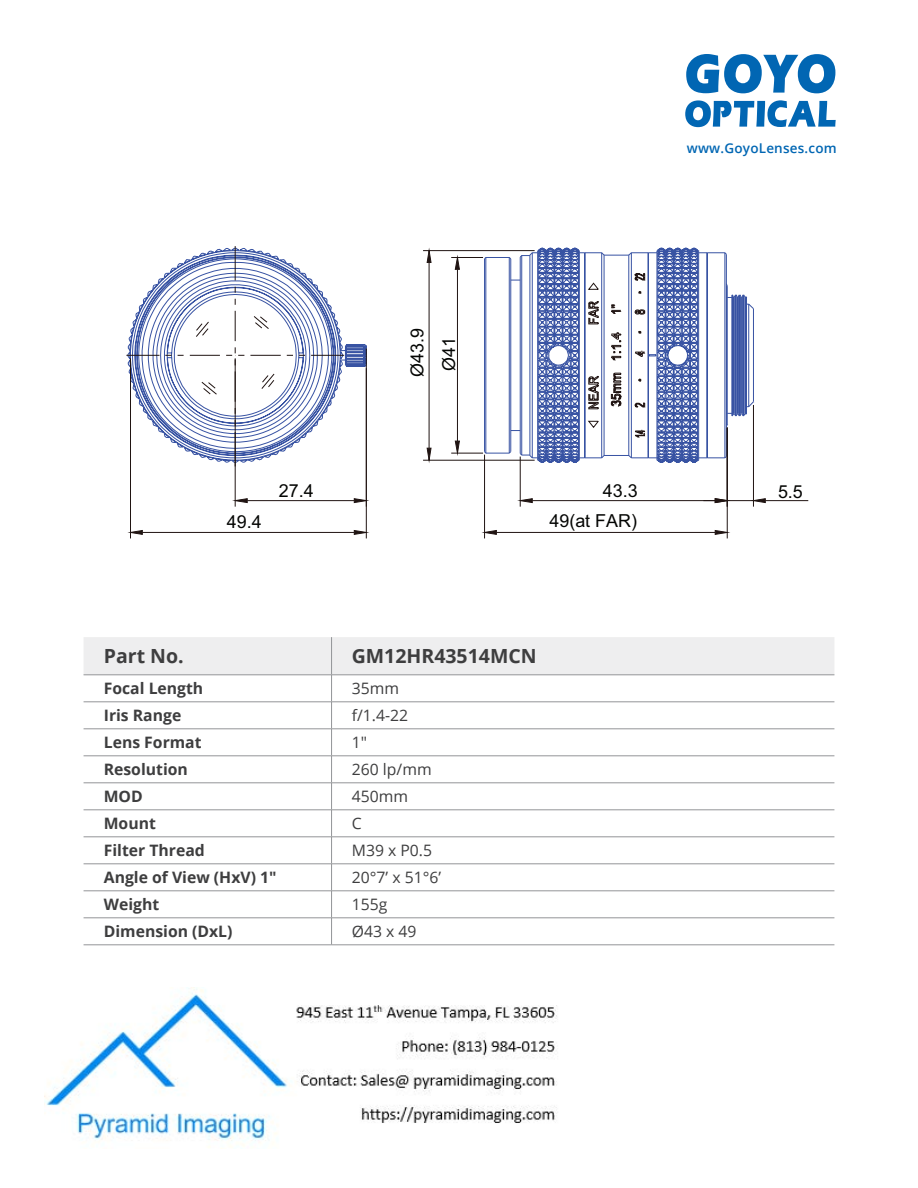
<style>
.page{position:relative;width:918px;height:1188px;background:#fff}
.page>*{position:absolute;margin:0;border:0;box-sizing:border-box;transform-origin:0 0}
.t1{font:700 19.5px "Open Sans";color:#3e3e3f}
.t2{font:17.85px/31.8px "Arial";color:#040503;text-align:center}
.t3{font:700 15.75px "Open Sans";color:#3e3e3f}
.t4{font:15.75px "Open Sans";color:#3e3e3f}
.t5{font:600 13.5px "Open Sans";letter-spacing:.015em;color:#0166b3}
</style>
<div class="page">
<svg style="left:686px;top:54px;width:149px;height:39px"></svg>
<svg style="left:685px;top:100px;width:151px;height:27px"></svg>
<svg style="left:84px;top:637px;width:750px;height:308px"></svg>
<hr style="left:84px;top:945px;width:248px;height:1px;background:#939598">
<hr style="left:332px;top:945px;width:502px;height:1px;background:#939598">
<svg style="left:481px;top:247px;width:327px;height:292px"></svg>
<svg style="left:535px;top:257px;width:197px;height:246px"></svg>
<svg style="left:460px;top:250px;width:75px;height:253px"></svg>
<svg style="left:423px;top:248px;width:37px;height:213px"></svg>
<svg style="left:130px;top:358px;width:302px;height:181px"></svg>
<svg style="left:126px;top:246px;width:241px;height:289px"></svg>
<img style="left:45px;top:988px;width:512px;height:159px">
<p class="t5" style="left:687px;top:139px;width:152px">www.GoyoLenses.com</p>
<p class="t2" style="left:227px;top:506px;width:36px">49.4</p>
<p class="t2" style="left:279px;top:475px;width:36px">27.4</p>
<p class="t2" style="left:402px;top:377px;width:50px;rotate:-90deg">Ø43.9<br>Ø41</p>
<p class="t2" style="left:549px;top:475px;width:90px;line-height:30px;text-align:right">43.3<br>49(at FAR)</p>
<p class="t2" style="left:778px;top:476px;width:26px">5.5</p>
<p class="t1" style="left:104px;top:642px;width:81px">Part No.</p>
<p class="t1" style="left:352px;top:642px;width:186px">GM12HR43514MCN</p>
<p class="t3" style="left:104px;top:678px;width:101px">Focal Length</p>
<p class="t4" style="left:352px;top:678px;width:49px">35mm</p>
<p class="t3" style="left:104px;top:704px;width:79px">Iris Range</p>
<p class="t4" style="left:352px;top:705px;width:58px">f/1.4-22</p>
<p class="t3" style="left:104px;top:731px;width:99px">Lens Format</p>
<p class="t4" style="left:352px;top:732px;width:17px">1″</p>
<p class="t3" style="left:104px;top:758px;width:86px">Resolution</p>
<p class="t4" style="left:352px;top:759px;width:81px">260 lp/mm</p>
<p class="t3" style="left:104px;top:785px;width:41px">MOD</p>
<p class="t4" style="left:352px;top:786px;width:58px">450mm</p>
<p class="t3" style="left:104px;top:812px;width:54px">Mount</p>
<p class="t4" style="left:352px;top:813px;width:11px">C</p>
<p class="t3" style="left:104px;top:839px;width:103px">Filter Thread</p>
<p class="t4" style="left:352px;top:840px;width:82px">M39 x P0.5</p>
<p class="t3" style="left:104px;top:866px;width:174px">Angle of View (HxV) 1″</p>
<p class="t4" style="left:352px;top:867px;width:91px">20°7’ x 51°6’</p>
<p class="t3" style="left:104px;top:893px;width:57px">Weight</p>
<p class="t4" style="left:352px;top:894px;width:37px">155g</p>
<p class="t3" style="left:104px;top:920px;width:130px">Dimension (DxL)</p>
<p class="t4" style="left:352px;top:921px;width:66px">Ø43 x 49</p>
</div>
